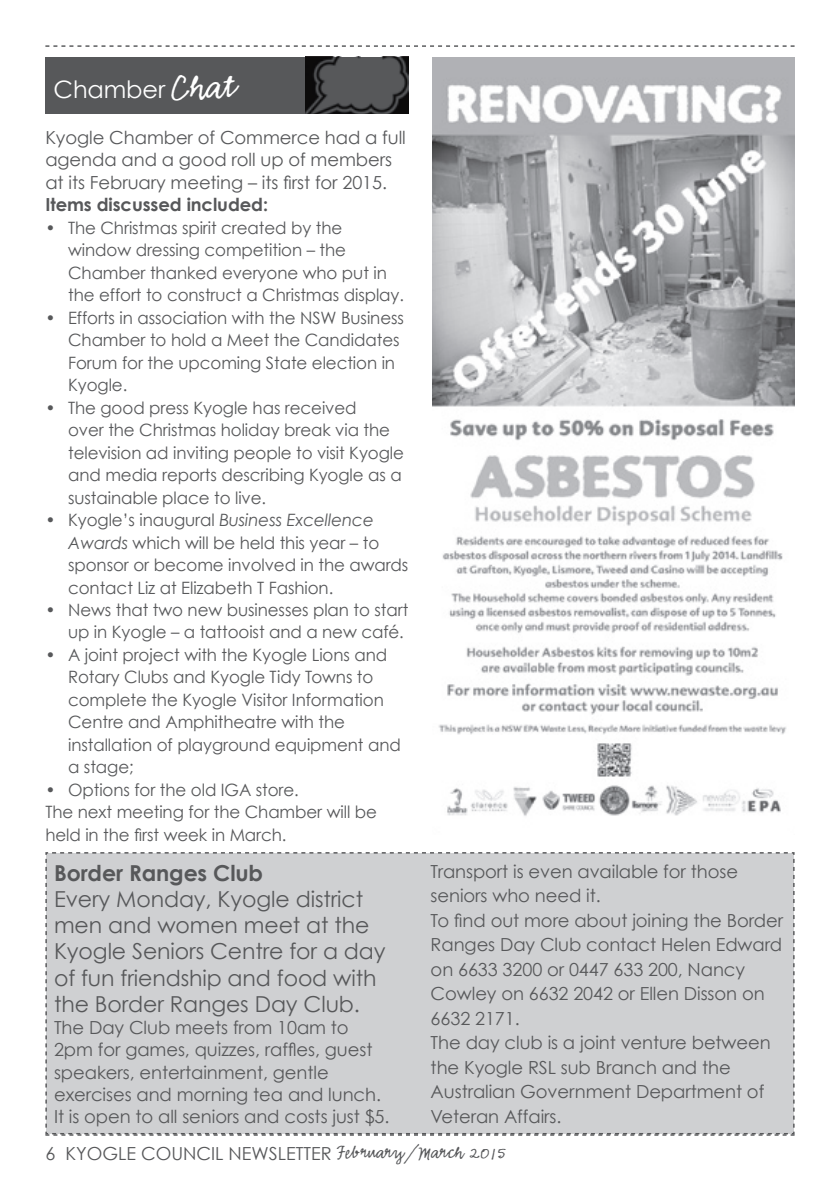
<style>
.page{position:relative;width:840px;height:1191px;background:#fff}
.page>*{position:absolute;margin:0;border:0;box-sizing:border-box;transform-origin:0 0}
.t1{font:24px "Century Gothic";letter-spacing:-.005em;color:#fff}
.t2{font:22px/26.2px "Century Gothic";letter-spacing:-.005em;color:#57585a}
.t3{font:700 22px "Century Gothic";letter-spacing:-.005em;color:#57585a}
.t4{font:18px/24.6px "Century Gothic";letter-spacing:-.005em;color:#57585a}
.t5{font:700 18px "Century Gothic";letter-spacing:-.005em;color:#57585a}
.t6{font:17px/22.4px "Century Gothic";letter-spacing:-.005em;color:#57585a}
.s1{font-family:"Emmascript MVB";font-size:40px}
.s2{font-style:italic}
.s3{font-family:"Emmascript MVB";font-size:20px}
</style>
<div class="page">
<svg style="left:45px;top:45px;width:749px;height:2px"></svg>
<div style="left:45px;top:57px;width:363px;height:56px;background:#57585a"></div>
<div style="left:45px;top:852px;width:749px;height:283px;background:#cfd0d2"></div>
<img style="left:432px;top:58px;width:362px;height:758px">
<img style="left:305px;top:57px;width:103px;height:56px">
<p class="t1" style="left:54px;top:75px;width:184px">Chamber <span class="s1">Chat</span></p>
<p class="t4" style="left:45px;top:126px;width:362px;line-height:22.4px">Kyogle Chamber of Commerce had a full agenda and a good roll up of members at its February meeting – its first for 2015.</p>
<p class="t5" style="left:45px;top:193px;width:224px">Items discussed included:</p>
<p class="t6" style="left:68px;top:216px;width:337px;text-indent:-23px">• The Christmas spirit created by the window dressing competition – the Chamber thanked everyone who put in the effort to construct a Christmas display.</p>
<p class="t6" style="left:68px;top:306px;width:337px;text-indent:-23px">• Efforts in association with the NSW Business<br>Chamber to hold a Meet the Candidates<br>Forum for the upcoming State election in<br>Kyogle.</p>
<p class="t6" style="left:68px;top:396px;width:337px;text-indent:-23px">• The good press Kyogle has received<br>over the Christmas holiday break via the television ad inviting people to visit Kyogle and media reports describing Kyogle as a sustainable place to live.</p>
<p class="t6" style="left:68px;top:508px;width:341px;text-indent:-23px">• Kyogle’s inaugural <span class="s2">Business Excellence Awards</span> which will be held this year – to sponsor or become involved in the awards contact Liz at Elizabeth T Fashion.</p>
<p class="t6" style="left:45px;top:598px;width:364px;text-align:right">• News that two new businesses plan to start up in Kyogle – a tattooist and a new café.</p>
<p class="t6" style="left:68px;top:643px;width:334px;text-indent:-23px">• A joint project with the Kyogle Lions and Rotary Clubs and Kyogle Tidy Towns to complete the Kyogle Visitor Information Centre and Amphitheatre with the installation of playground equipment and a stage;</p>
<p class="t6" style="left:45px;top:778px;width:255px">• Options for the old IGA store.</p>
<p class="t6" style="left:45px;top:800px;width:333px">The next meeting for the Chamber will be held in the first week in March.</p>
<p class="t3" style="left:54px;top:859px;width:210px">Border Ranges Club</p>
<p class="t2" style="left:54px;top:885px;width:333px">Every Monday, Kyogle district men and women meet at the<br>Kyogle Seniors Centre for a day of fun friendship and food with the Border Ranges Day Club.</p>
<p class="t4" style="left:54px;top:1016px;width:328px;line-height:22.2px">The Day Club meets from 10am to 2pm for games, quizzes, raffles, guest speakers, entertainment, gentle exercises and morning tea and lunch.</p>
<p class="t4" style="left:54px;top:1103px;width:337px">It is open to all seniors and costs just $5.</p>
<p class="t4" style="left:430px;top:858px;width:309px">Transport is even available for those seniors who need it.</p>
<p class="t4" style="left:430px;top:907px;width:354px">To find out more about joining the Border<br>Ranges Day Club contact Helen Edward on 6633 3200 or 0447 633 200, Nancy<br>Cowley on 6632 2042 or Ellen Disson on<br>6632 2171.</p>
<p class="t4" style="left:430px;top:1030px;width:341px">The day club is a joint venture between the Kyogle RSL sub Branch and the<br>Australian Government Department of<br>Veteran Affairs.</p>
<p class="t4" style="left:45px;top:1140px;width:462px">6 KYOGLE COUNCIL NEWSLETTER <span class="s3">February/March 2015</span></p>
</div>
